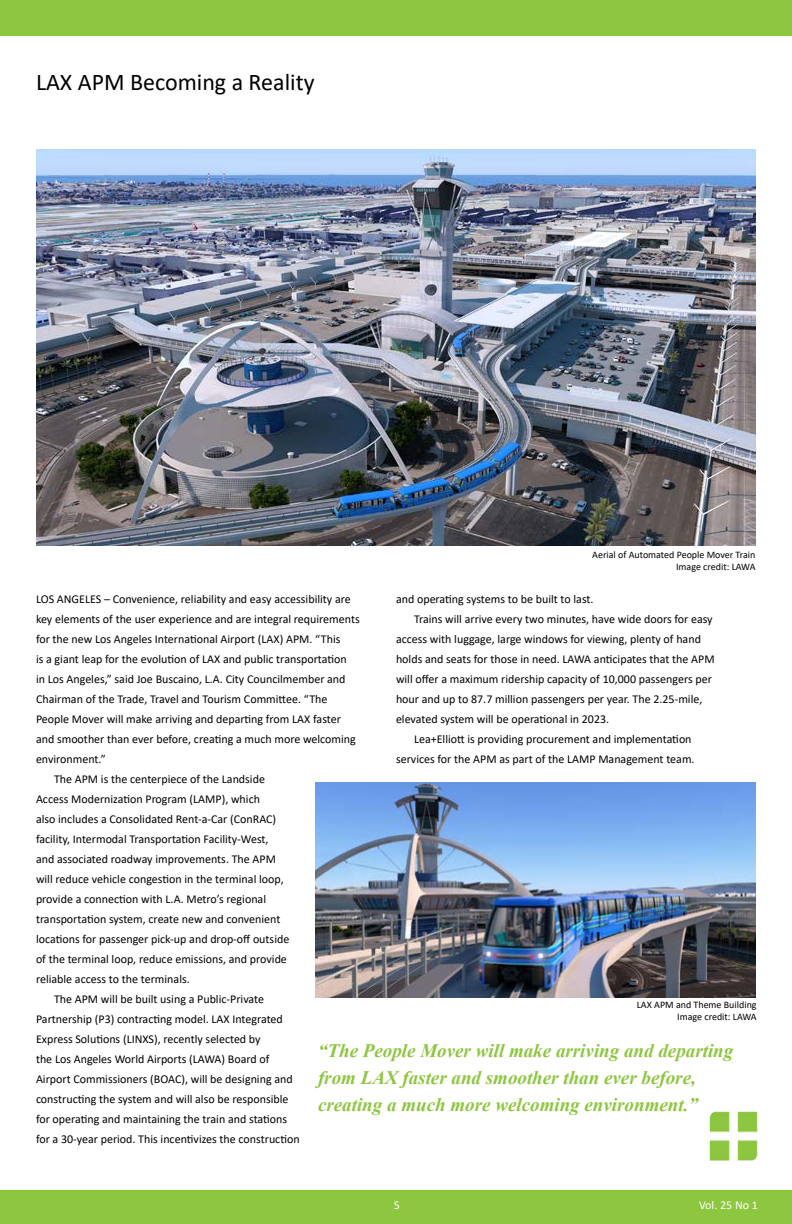
<style>
.page{position:relative;width:792px;height:1224px;background:#fff}
.page>*{position:absolute;margin:0;border:0;box-sizing:border-box;transform-origin:0 0}
.t1{font:24px "Calibri";color:#000}
.t2{font:italic 700 19px/27px "Times New Roman";color:#8dc63f}
.t3{font:12px "Calibri";color:#000}
.t4{font:12px "Calibri";color:#fff}
.t5{font:10px/12px "Calibri";color:#000;text-align:right}
</style>
<div class="page">
<div style="left:0;top:1190px;width:792px;height:34px;background:#8dc63f"></div>
<div style="left:0;top:0;width:792px;height:36px;background:#8dc63f"></div>
<img style="left:36px;top:150px;width:720px;height:395px">
<img style="left:315px;top:782px;width:441px;height:216px">
<img style="left:709px;top:1112px;width:49px;height:48px">
<h1 class="t1" style="left:36px;top:65px;width:280px">LAX APM Becoming a Reality</h1>
<p class="t5" style="left:592px;top:549px;width:165px">Aerial of Automated People Mover Train<br>Image credit: LAWA</p>
<p class="t3" style="left:36px;top:591px;width:316px">LOS ANGELES – Convenience, reliability and easy accessibility are</p>
<p class="t3" style="left:36px;top:611px;width:325px">key elements of the user experience and are integral requirements</p>
<p class="t3" style="left:36px;top:631px;width:306px">for the new Los Angeles International Airport (LAX) APM. “This</p>
<p class="t3" style="left:36px;top:651px;width:312px">is a giant leap for the evolution of LAX and public transportation</p>
<p class="t3" style="left:36px;top:671px;width:311px">in Los Angeles,” said Joe Buscaino, L.A. City Councilmember and</p>
<p class="t3" style="left:36px;top:691px;width:293px">Chairman of the Trade, Travel and Tourism Committee. “The</p>
<p class="t3" style="left:36px;top:711px;width:306px">People Mover will make arriving and departing from LAX faster</p>
<p class="t3" style="left:36px;top:731px;width:321px">and smoother than ever before, creating a much more welcoming</p>
<p class="t3" style="left:36px;top:751px;width:71px">environment.”</p>
<p class="t3" style="left:54px;top:771px;width:213px">The APM is the centerpiece of the Landside</p>
<p class="t3" style="left:36px;top:791px;width:226px">Access Modernization Program (LAMP), which</p>
<p class="t3" style="left:36px;top:811px;width:242px">also includes a Consolidated Rent-a-Car (ConRAC)</p>
<p class="t3" style="left:36px;top:831px;width:234px">facility, Intermodal Transportation Facility-West,</p>
<p class="t3" style="left:36px;top:851px;width:241px">and associated roadway improvements. The APM</p>
<p class="t3" style="left:36px;top:871px;width:249px">will reduce vehicle congestion in the terminal loop,</p>
<p class="t3" style="left:36px;top:891px;width:232px">provide a connection with L.A. Metro’s regional</p>
<p class="t3" style="left:36px;top:911px;width:246px">transportation system, create new and convenient</p>
<p class="t3" style="left:36px;top:931px;width:255px">locations for passenger pick-up and drop-off outside</p>
<p class="t3" style="left:36px;top:951px;width:252px">of the terminal loop, reduce emissions, and provide</p>
<p class="t3" style="left:36px;top:971px;width:155px">reliable access to the terminals.</p>
<p class="t3" style="left:54px;top:991px;width:212px">The APM will be built using a Public-Private</p>
<p class="t3" style="left:36px;top:1011px;width:248px">Partnership (P3) contracting model. LAX Integrated</p>
<p class="t3" style="left:36px;top:1031px;width:226px">Express Solutions (LINXS), recently selected by</p>
<p class="t3" style="left:36px;top:1051px;width:235px">the Los Angeles World Airports (LAWA) Board of</p>
<p class="t3" style="left:36px;top:1071px;width:258px">Airport Commissioners (BOAC), will be designing and</p>
<p class="t3" style="left:36px;top:1091px;width:254px">constructing the system and will also be responsible</p>
<p class="t3" style="left:36px;top:1111px;width:253px">for operating and maintaining the train and stations</p>
<p class="t3" style="left:36px;top:1131px;width:265px">for a 30-year period. This incentivizes the construction</p>
<p class="t3" style="left:396px;top:591px;width:199px">and operating systems to be built to last.</p>
<p class="t3" style="left:414px;top:611px;width:300px">Trains will arrive every two minutes, have wide doors for easy</p>
<p class="t3" style="left:396px;top:631px;width:306px">access with luggage, large windows for viewing, plenty of hand</p>
<p class="t3" style="left:396px;top:651px;width:320px">holds and seats for those in need. LAWA anticipates that the APM</p>
<p class="t3" style="left:396px;top:671px;width:317px">will offer a maximum ridership capacity of 10,000 passengers per</p>
<p class="t3" style="left:396px;top:691px;width:308px">hour and up to 87.7 million passengers per year. The 2.25-mile,</p>
<p class="t3" style="left:396px;top:711px;width:215px">elevated system will be operational in 2023.</p>
<p class="t3" style="left:414px;top:731px;width:279px">Lea+Elliott is providing procurement and implementation</p>
<p class="t3" style="left:396px;top:751px;width:300px">services for the APM as part of the LAMP Management team.</p>
<p class="t5" style="left:637px;top:998px;width:121px">LAX APM and Theme Building<br>Image credit: LAWA</p>
<h2 class="t2" style="left:318px;top:1037px;width:417px">“The People Mover will make arriving and departing from LAX faster and smoother than ever before, creating a much more welcoming environment.”</h2>
<p class="t4" style="left:394px;top:1197px;width:8px">5</p>
<p class="t4" style="left:699px;top:1197px;width:60px">Vol. 25 No 1</p>
</div>
